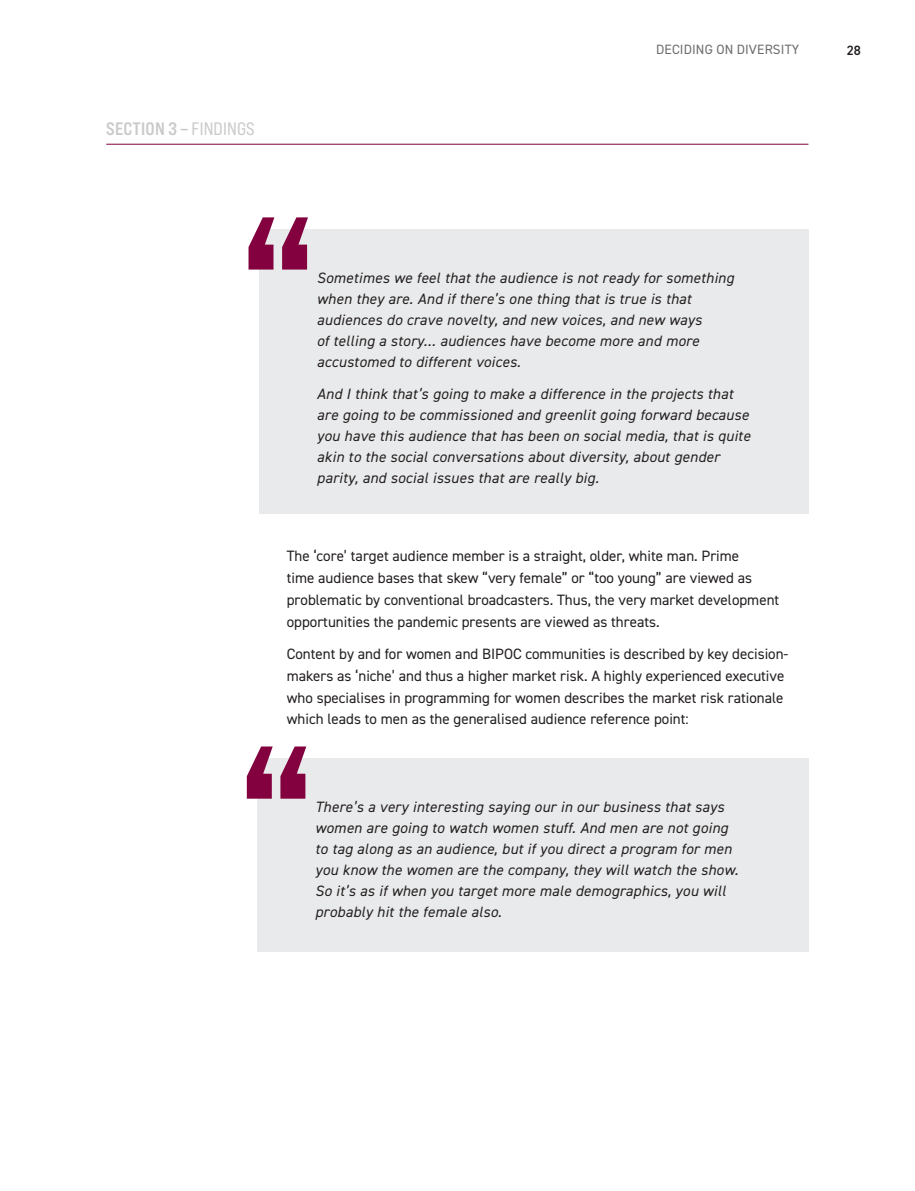
<style>
.page{position:relative;width:915px;height:1191px;background:#fff}
.page>*{position:absolute;margin:0;border:0;box-sizing:border-box;transform-origin:0 0}
.page_head{font:18px "Bebas Neue Pro Exp Bd";letter-spacing:.01em;color:#cbcaca}
.interview_text{font:italic 15px/21px "DIN2014";letter-spacing:.02em;color:#231f20}
.body_text{font:15px/21.8px "DIN2014";color:#231f20}
.t1{font:13.5px "DIN2014";letter-spacing:.01em;color:#6c6d70}
.t2{font:600 13.5px "DIN2014";color:#231f20}
.s1{font-family:"Bebas Neue Pro Exp Rg"}
</style>
<div class="page">
<div style="left:257px;top:758px;width:551px;height:193px;background:#e9eaeb"></div>
<svg style="left:247px;top:746px;width:59px;height:52px"></svg>
<hr style="left:106px;top:144px;width:702px;height:1px;background:#83013e">
<div style="left:258px;top:229px;width:550px;height:285px;background:#e9eaeb"></div>
<svg style="left:248px;top:217px;width:60px;height:52px"></svg>
<p class="page_head" style="left:106px;top:118px;width:150px">SECTION 3 – <span class="s1">FINDINGS</span></p>
<p class="t1" style="left:656px;top:41px;width:144px">DECIDING ON DIVERSITY</p>
<p class="t2" style="left:846px;top:41px;width:16px">28</p>
<p class="interview_text" style="left:317px;top:267px;width:418px">Sometimes we feel that the audience is not ready for something when they are. And if there’s one thing that is true is that audiences do crave novelty, and new voices, and new ways<br>of telling a story… audiences have become more and more accustomed to different voices.</p>
<p class="interview_text" style="left:317px;top:383px;width:435px">And I think that’s going to make a difference in the projects that are going to be commissioned and greenlit going forward because you have this audience that has been on social media, that is quite akin to the social conversations about diversity, about gender parity, and social issues that are really big.</p>
<p class="body_text" style="left:287px;top:545px;width:494px">The ‘core’ target audience member is a straight, older, white man. Prime<br>time audience bases that skew “very female” or “too young” are viewed as problematic by conventional broadcasters. Thus, the very market development opportunities the pandemic presents are viewed as threats.</p>
<p class="body_text" style="left:287px;top:643px;width:503px">Content by and for women and BIPOC communities is described by key decision&shy;makers as ‘niche’ and thus a higher market risk. A highly experienced executive who specialises in programming for women describes the market risk rationale which leads to men as the generalised audience reference point:</p>
<p class="interview_text" style="left:315px;top:796px;width:424px">There’s a very interesting saying our in our business that says women are going to watch women stuff. And men are not going to tag along as an audience, but if you direct a program for men you know the women are the company, they will watch the show.<br>So it’s as if when you target more male demographics, you will probably hit the female also.</p>
</div>
